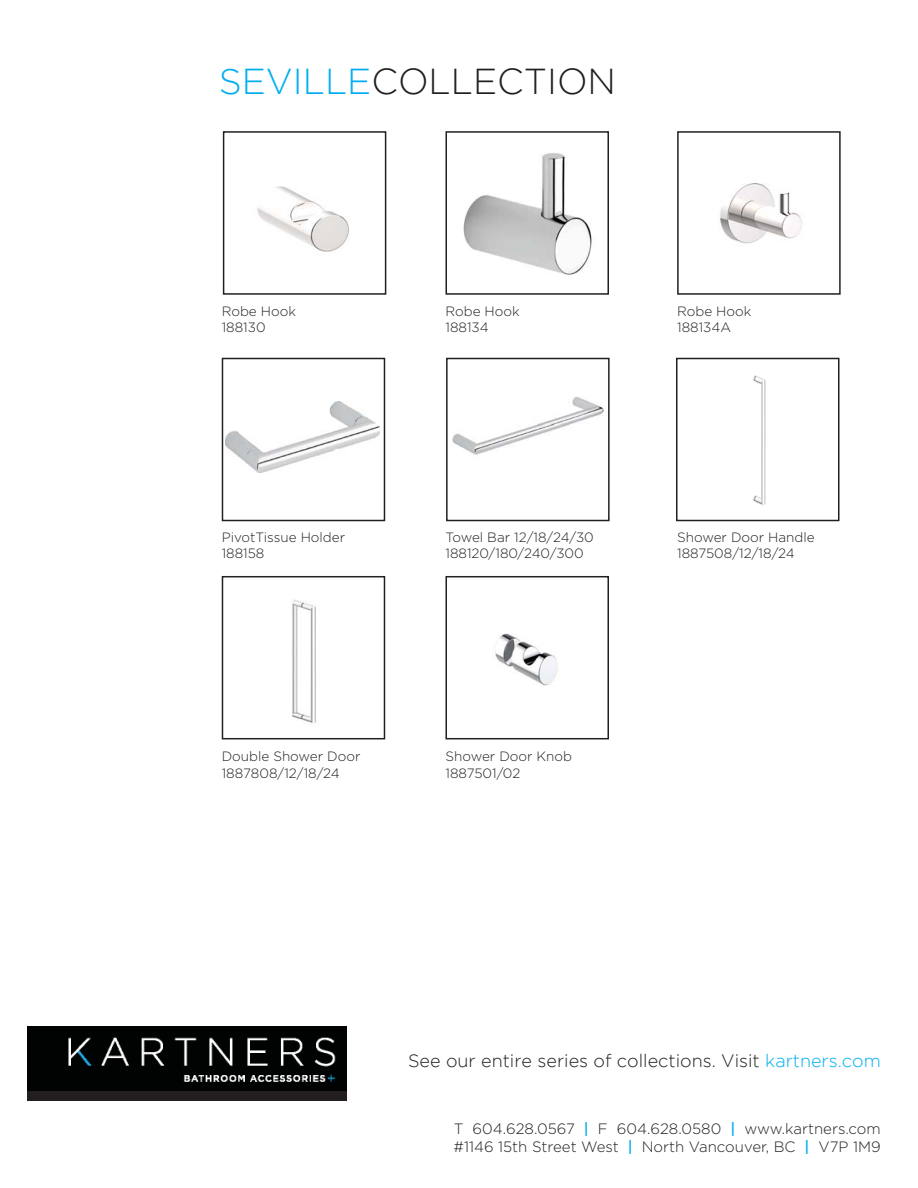
<style>
.page{position:relative;width:918px;height:1188px;background:#fff}
.page>*{position:absolute;margin:0;border:0;box-sizing:border-box;transform-origin:0 0}
.t1{font:300 36px "Gotham";color:#231f20}
.t2{font:300 18px "Gotham";color:#231f20}
.t3{font:300 15px/18px "Gotham";color:#231f20}
.t4{font:300 13.5px/16.5px "Gotham";color:#231f20}
.s1{color:#00aeef}
.s2{font-weight:500;color:#00aeef}
</style>
<div class="page">
<img style="left:27px;top:1026px;width:319px;height:75px">
<img style="left:463px;top:153px;width:129px;height:122px">
<div style="left:446px;top:131px;width:163px;height:164px;border:2px solid #231f20"></div>
<img style="left:720px;top:183px;width:82px;height:61px">
<div style="left:677px;top:131px;width:164px;height:164px;border:2px solid #231f20"></div>
<img style="left:226px;top:402px;width:154px;height:71px">
<div style="left:222px;top:358px;width:163px;height:163px;border:2px solid #231f20"></div>
<img style="left:452px;top:396px;width:152px;height:59px">
<div style="left:446px;top:358px;width:164px;height:163px;border:2px solid #231f20"></div>
<img style="left:753px;top:375px;width:13px;height:130px">
<div style="left:676px;top:358px;width:164px;height:163px;border:2px solid #231f20"></div>
<img style="left:257px;top:186px;width:92px;height:66px">
<div style="left:223px;top:131px;width:163px;height:164px;border:2px solid #231f20"></div>
<img style="left:292px;top:600px;width:24px;height:124px">
<div style="left:222px;top:576px;width:163px;height:163px;border:2px solid #231f20"></div>
<img style="left:495px;top:633px;width:63px;height:53px">
<div style="left:446px;top:576px;width:163px;height:163px;border:2px solid #231f20"></div>
<h1 class="t1" style="left:219px;top:68px;width:399px"><span class="s1">SEVILLE</span>COLLECTION</h1>
<p class="t4" style="left:222px;top:303px;width:76px">Robe Hook<br>188130</p>
<p class="t4" style="left:222px;top:529px;width:125px">PivotTissue Holder<br>188158</p>
<p class="t4" style="left:446px;top:303px;width:76px">Robe Hook<br>188134</p>
<p class="t4" style="left:677px;top:303px;width:76px">Robe Hook<br>188134A</p>
<p class="t4" style="left:446px;top:529px;width:150px">Towel Bar 12/18/24/30<br>188120/180/240/300</p>
<p class="t4" style="left:677px;top:529px;width:139px">Shower Door Handle<br>1887508/12/18/24</p>
<p class="t4" style="left:222px;top:748px;width:140px">Double Shower Door<br>1887808/12/18/24</p>
<p class="t4" style="left:446px;top:748px;width:128px">Shower Door Knob<br>1887501/02</p>
<h2 class="t2" style="left:408px;top:1054px;width:474px">See our entire series of collections. Visit <span class="s1">kartners.com</span></h2>
<p class="t3" style="left:454px;top:1120px;width:429px">T 604.628.0567 <span class="s2">|</span> F 604.628.0580 <span class="s2">|</span> www.kartners.com #1146 15th Street West <span class="s2">|</span> North Vancouver, BC <span class="s2">|</span> V7P 1M9</p>
</div>
